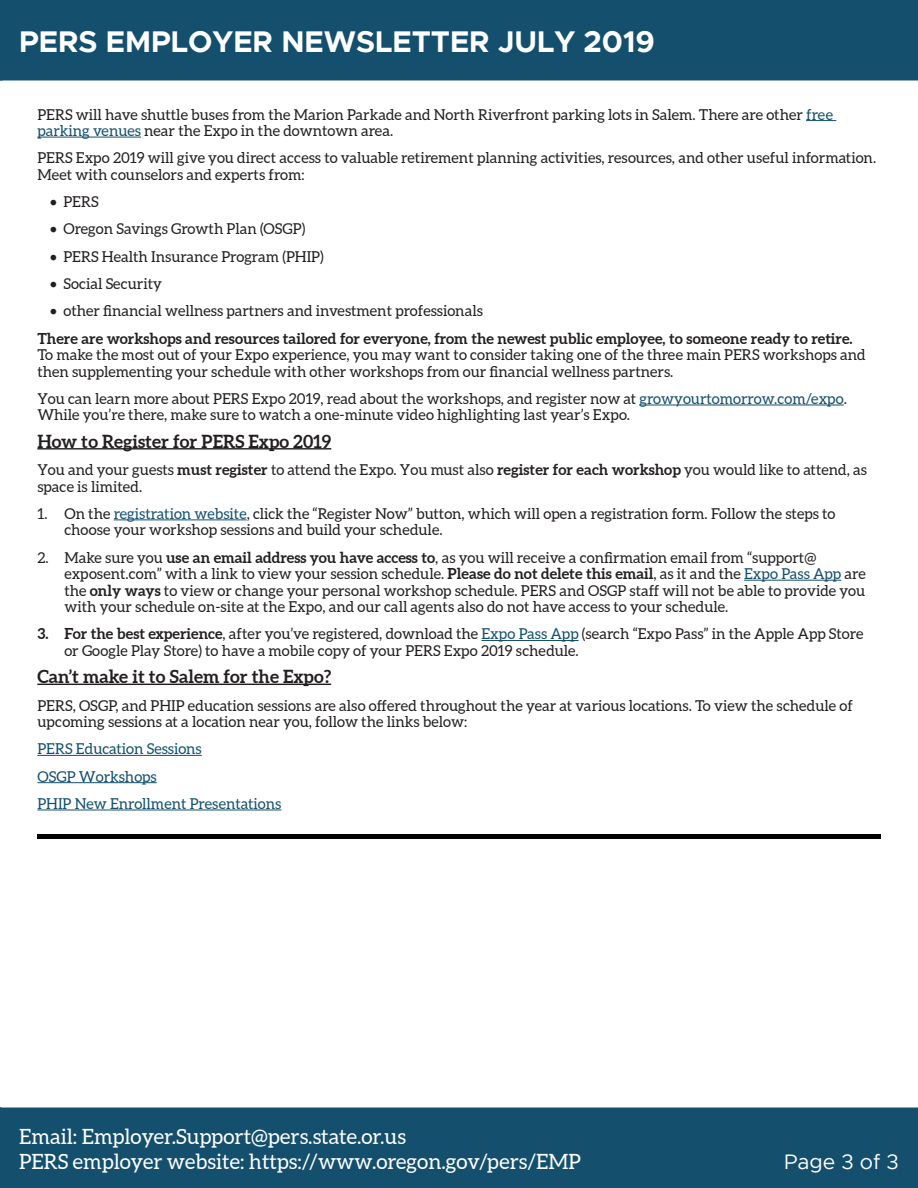
<style>
.page{position:relative;width:918px;height:1188px;background:#fff}
.page>*{position:absolute;margin:0;border:0;box-sizing:border-box;transform-origin:0 0}
.t1{font:700 30px "Metropolis";color:#fff}
.t2{font:21px "Aleo";color:#fff}
.t3{font:21px "Metropolis";color:#fff}
.Body_Text{font:700 18px "Aleo";color:#231f20}
.Body_Text-2{font:15px/16.5px "Aleo";color:#231f20}
.Body_Text-3{font:15px "Aleo";color:#14506e}
.s1{color:#14506e}
.s2{font-weight:700}
</style>
<div class="page">
<div style="left:0;top:1108px;width:918px;height:80px;background:#14506e"></div>
<div style="left:0;top:0;width:918px;height:80px;background:#14506e"></div>
<hr style="left:806px;top:120px;width:30px;height:1px;background:#14506e">
<hr style="left:37px;top:137px;width:104px;height:1px;background:#14506e">
<hr style="left:640px;top:405px;width:204px;height:1px;background:#14506e">
<hr style="left:37px;top:448px;width:294px;height:2px;background:#231f20">
<hr style="left:114px;top:519px;width:133px;height:1px;background:#14506e">
<hr style="left:744px;top:580px;width:97px;height:1px;background:#14506e">
<hr style="left:481px;top:640px;width:98px;height:1px;background:#14506e">
<hr style="left:37px;top:684px;width:294px;height:1px;background:#231f20">
<hr style="left:37px;top:755px;width:165px;height:1px;background:#14506e">
<hr style="left:37px;top:782px;width:120px;height:1px;background:#14506e">
<hr style="left:37px;top:810px;width:244px;height:1px;background:#14506e">
<hr style="left:38px;top:834px;width:842px;height:4px;background:#000">
<p class="t1" style="left:19px;top:23px;width:637px">PERS EMPLOYER NEWSLETTER JULY 2019</p>
<p class="Body_Text-2" style="left:37px;top:106px;width:797px">PERS will have shuttle buses from the Marion Parkade and North Riverfront parking lots in Salem. There are other <span class="s1">free parking venues</span> near the Expo in the downtown area.</p>
<p class="Body_Text-2" style="left:37px;top:150px;width:840px">PERS Expo 2019 will give you direct access to valuable retirement planning activities, resources, and other useful information.<br>Meet with counselors and experts from:</p>
<p class="Body_Text-2" style="left:50px;top:193px;width:50px">• PERS</p>
<p class="Body_Text-2" style="left:50px;top:221px;width:257px">• Oregon Savings Growth Plan (OSGP)</p>
<p class="Body_Text-2" style="left:50px;top:248px;width:275px">• PERS Health Insurance Program (PHIP)</p>
<p class="Body_Text-2" style="left:50px;top:275px;width:113px">• Social Security</p>
<p class="Body_Text-2" style="left:50px;top:303px;width:434px">• other financial wellness partners and investment professionals</p>
<p class="Body_Text-2" style="left:37px;top:330px;width:830px"><span class="s2">There are workshops and resources tailored for everyone, from the newest public employee, to someone ready to retire.<br></span>To make the most out of your Expo experience, you may want to consider taking one of the three main PERS workshops and then supplementing your schedule with other workshops from our financial wellness partners.</p>
<p class="Body_Text-2" style="left:37px;top:390px;width:811px">You can learn more about PERS Expo 2019, read about the workshops, and register now at <span class="s1">growyourtomorrow.com/expo</span>.<br>While you’re there, make sure to watch a one-minute video highlighting last year’s Expo.</p>
<p class="Body_Text" style="left:37px;top:431px;width:295px">How to Register for PERS Expo 2019</p>
<p class="Body_Text-2" style="left:37px;top:461px;width:831px">You and your guests <span class="s2">must register</span> to attend the Expo. You must also <span class="s2">register for each workshop</span> you would like to attend, as space is limited.</p>
<p class="Body_Text-2" style="left:64px;top:505px;width:773px;text-indent:-27px">1. On the <span class="s1">registration website</span>, click the “Register Now” button, which will open a registration form. Follow the steps to choose your workshop sessions and build your schedule.</p>
<p class="Body_Text-2" style="left:64px;top:549px;width:803px;text-indent:-27px">2. Make sure you <span class="s2">use an email address you have access to</span>, as you will receive a confirmation email from “support@ exposent.com” with a link to view your session schedule. <span class="s2">Please do not delete this email</span>, as it and the <span class="s1">Expo Pass App</span> are the <span class="s2">only ways</span> to view or change your personal workshop schedule. PERS and OSGP staff will not be able to provide you with your schedule on-site at the Expo, and our call agents also do not have access to your schedule.</p>
<p class="Body_Text-2" style="left:64px;top:626px;width:801px;text-indent:-27px"><span class="s2">3. For the best experience</span>, after you’ve registered, download the <span class="s1">Expo Pass App</span> (search “Expo Pass” in the Apple App Store or Google Play Store) to have a mobile copy of your PERS Expo 2019 schedule.</p>
<p class="Body_Text" style="left:37px;top:666px;width:295px">Can’t make it to Salem for the Expo?</p>
<p class="Body_Text-2" style="left:37px;top:697px;width:817px">PERS, OSGP, and PHIP education sessions are also offered throughout the year at various locations. To view the schedule of upcoming sessions at a location near you, follow the links below:</p>
<p class="Body_Text-3" style="left:37px;top:741px;width:166px">PERS Education Sessions</p>
<p class="Body_Text-3" style="left:37px;top:768px;width:121px">OSGP Workshops</p>
<p class="Body_Text-3" style="left:37px;top:795px;width:245px">PHIP New Enrollment Presentations</p>
<p class="t2" style="left:19px;top:1124px;width:388px">Email: Employer.Support@pers.state.or.us</p>
<p class="t2" style="left:19px;top:1150px;width:563px">PERS employer website: https://www.oregon.gov/pers/EMP</p>
<p class="t3" style="left:784px;top:1149px;width:116px">Page 3 of 3</p>
</div>
